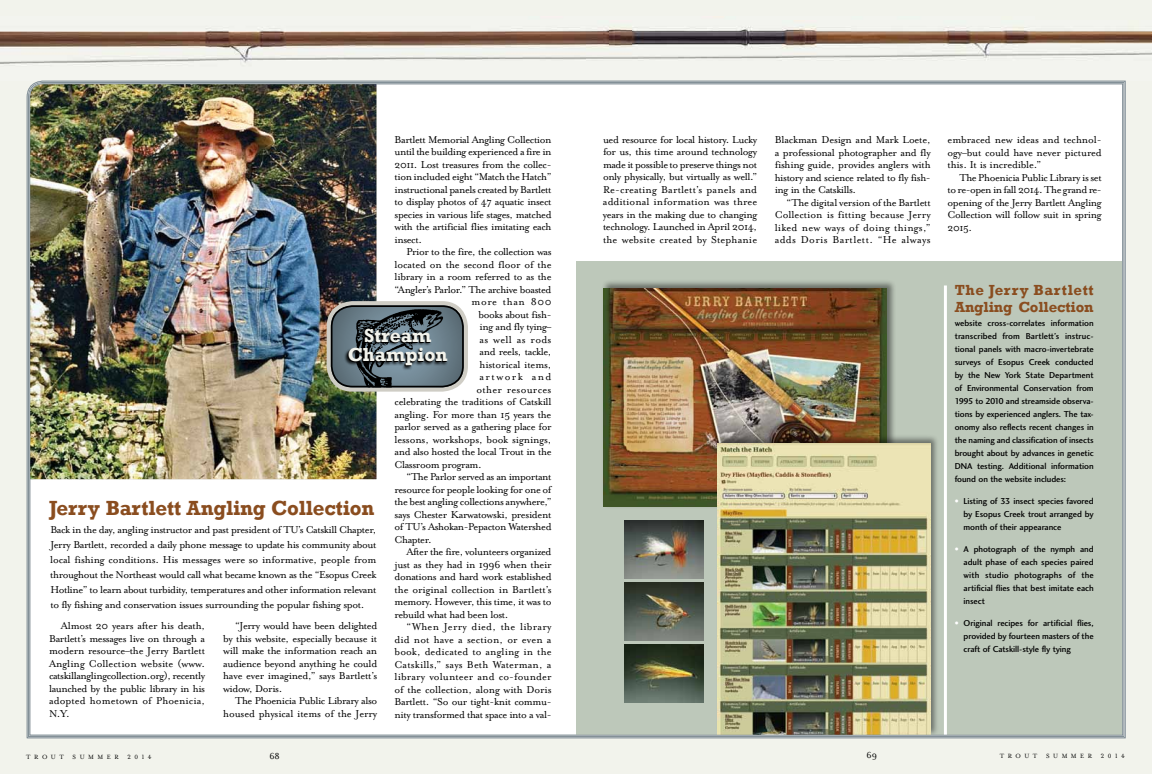
<style>
.page{position:relative;width:1152px;height:774px;background:#f2f3ec}
.page>*{position:absolute;margin:0;border:0;box-sizing:border-box;transform-origin:0 0}
.t1{font:700 21px "Rockwell";letter-spacing:-.01em;color:#8a4d1f}
.t2{font:700 19.4px/19.4px "Rockwell";color:#f2f3ec;text-align:center}
.t3{font:700 15px/17px "Rockwell";letter-spacing:-.01em;color:#8a4d1f}
.t4{font:11.5px/12.5px "Mrs Eaves Roman";letter-spacing:-.035em;color:#000;text-align:justify}
.t5{font:11.5px "Mrs Eaves Roman";letter-spacing:-.01em;color:#000}
.t6{font:11.5px "Mrs Eaves Roman";letter-spacing:.005em;color:#000}
.t7{font:11.5px "Mrs Eaves Roman";letter-spacing:.01em;color:#000}
.t8{font:11.5px "Mrs Eaves Roman";letter-spacing:.025em;color:#000}
.t9{font:11.5px "Mrs Eaves Roman";letter-spacing:.02em;color:#000}
.t10{font:11.5px "Mrs Eaves Roman";letter-spacing:-.015em;color:#000}
.t11{font:11.5px "Mrs Eaves Roman";letter-spacing:.05em;color:#000}
.t12{font:11.5px "Mrs Eaves Roman";letter-spacing:.125em;color:#000}
.t13{font:10px "Mrs Eaves Roman";color:#000}
.t14{font:8.9px/13px "Charlotte Sans Medium Plain";letter-spacing:-.01em;color:#000;text-align:justify}
.t15{font:7px "Mrs Eaves Small Caps";letter-spacing:.5em;color:#000}
.s1{color:#fff}
</style>
<div class="page">
<img style="left:0;top:26px;width:1152px;height:38px">
<img style="left:29px;top:83px;width:1094px;height:653px">
<p class="t4" style="left:395px;top:133px;width:159px">Bartlett Memorial Angling Collection until the building experienced a fire in 2011. Lost treasures from the collec&shy;tion included eight “Match the Hatch” instructional panels created by Bartlett to display photos of 47 aquatic insect species in various life stages, matched with the artificial flies imitating each insect.</p>
<p class="t4" style="left:406px;top:246px;width:147px">Prior to the fire, the collection was</p>
<p class="t5" style="left:395px;top:258px;width:158px">located on the second floor of the</p>
<p class="t4" style="left:395px;top:271px;width:158px">library in a room referred to as the</p>
<p class="t4" style="left:395px;top:283px;width:158px">“Angler’s Parlor.” The archive boasted</p>
<p class="t11" style="left:472px;top:296px;width:82px">more than 800</p>
<p class="t4" style="left:479px;top:308px;width:74px">books about fish-</p>
<p class="t4" style="left:480px;top:321px;width:74px">ing and fly tying–</p>
<p class="t8" style="left:480px;top:333px;width:74px">as well as rods</p>
<p class="t4" style="left:480px;top:346px;width:74px">and reels, tackle,</p>
<p class="t10" style="left:480px;top:358px;width:74px">historical items,</p>
<p class="t12" style="left:480px;top:371px;width:74px">artwork and</p>
<p class="t8" style="left:477px;top:383px;width:76px">other resources</p>
<p class="t4" style="left:395px;top:396px;width:158px">celebrating the traditions of Catskill</p>
<p class="t4" style="left:395px;top:408px;width:159px">angling. For more than 15 years the</p>
<p class="t4" style="left:395px;top:421px;width:159px">parlor served as a gathering place for</p>
<p class="t5" style="left:395px;top:433px;width:158px">lessons, workshops, book signings,</p>
<p class="t4" style="left:395px;top:446px;width:159px">and also hosted the local Trout in the</p>
<p class="t4" style="left:395px;top:458px;width:89px">Classroom program.</p>
<p class="t4" style="left:406px;top:471px;width:147px">“The Parlor served as an important</p>
<p class="t4" style="left:395px;top:483px;width:158px">resource for people looking for one of</p>
<p class="t4" style="left:395px;top:496px;width:159px">the best angling collections anywhere,”</p>
<p class="t4" style="left:395px;top:508px;width:158px">says Chester Karwatowski, president</p>
<p class="t4" style="left:395px;top:521px;width:158px">of TU’s Ashokan-Pepacton Watershed</p>
<p class="t4" style="left:395px;top:533px;width:39px">Chapter.</p>
<p class="t4" style="left:406px;top:546px;width:147px">After the fire, volunteers organized</p>
<p class="t4" style="left:395px;top:558px;width:159px">just as they had in 1996 when their</p>
<p class="t4" style="left:395px;top:571px;width:159px">donations and hard work established</p>
<p class="t5" style="left:395px;top:583px;width:159px">the original collection in Bartlett’s</p>
<p class="t4" style="left:395px;top:596px;width:158px">memory. However, this time, it was to</p>
<p class="t4" style="left:395px;top:608px;width:115px">rebuild what had been lost.</p>
<p class="t9" style="left:406px;top:621px;width:147px">“When Jerry died, the library</p>
<p class="t6" style="left:395px;top:633px;width:158px">did not have a section, or even a</p>
<p class="t6" style="left:395px;top:646px;width:158px">book, dedicated to angling in the</p>
<p class="t7" style="left:395px;top:658px;width:158px">Catskills,” says Beth Waterman, a</p>
<p class="t6" style="left:395px;top:671px;width:158px">library volunteer and co-founder</p>
<p class="t5" style="left:395px;top:683px;width:158px">of the collection, along with Doris</p>
<p class="t4" style="left:395px;top:696px;width:158px">Bartlett. “So our tight-knit commu-</p>
<p class="t4" style="left:395px;top:708px;width:158px">nity transformed that space into a val-</p>
<h2 class="t2" style="left:348px;top:326px;width:101px">Stream<br>Champion</h2>
<h1 class="t1" style="left:49px;top:495px;width:327px">Jerry Bartlett Angling Collection</h1>
<p class="t4" style="left:50px;top:523px;width:328px;line-height:15px">Back in the day, angling instructor and past president of TU’s Catskill Chapter, Jerry Bartlett, recorded a daily phone message to update his community about local fishing conditions. His messages were so informative, people from throughout the Northeast would call what became known as the “Esopus Creek Hotline” to learn about turbidity, temperatures and other information relevant to fly fishing and conservation issues surrounding the popular fishing spot.</p>
<p class="t4" style="left:223px;top:620px;width:156px;text-indent:12px">“Jerry would have been delighted by this website, especially because it will make the information reach an audience beyond anything he could have ever imagined,” says Bartlett’s widow, Doris.</p>
<p class="t4" style="left:223px;top:695px;width:156px;text-align:right">The Phoenicia Public Library also housed physical items of the Jerry</p>
<p class="t4" style="left:49px;top:620px;width:158px;text-indent:12px">Almost 20 years after his death, Bartlett’s messages live on through a modern resource–the Jerry Bartlett Angling Collection website (www. catskillanglingcollection.org), recently launched by the public library in his adopted hometown of Phoenicia, N.Y.</p>
<p class="t4" style="left:603px;top:133px;width:156px">ued resource for local history. Lucky for us, this time around technology made it possible to preserve things not only physically, but virtually as well.” Re-creating Bartlett’s panels and additional information was three years in the making due to changing technology. Launched in April 2014, the website created by Stephanie</p>
<p class="t4" style="left:775px;top:134px;width:158px">Blackman Design and Mark Loete, a professional photographer and fly fishing guide, provides anglers with history and science related to fly fish&shy;ing in the Catskills.</p>
<p class="t4" style="left:775px;top:196px;width:157px;text-indent:12px">“The digital version of the Bartlett Collection is fitting because Jerry liked new ways of doing things,” adds Doris Bartlett. “He always</p>
<p class="t4" style="left:948px;top:134px;width:156px">embraced new ideas and technol&shy;ogy–but could have never pictured this. It is incredible.”</p>
<p class="t4" style="left:948px;top:171px;width:156px;text-indent:12px">The Phoenicia Public Library is set to re-open in fall 2014. The grand re&shy;opening of the Jerry Bartlett Angling Collection will follow suit in spring 2015.</p>
<h3 class="t3" style="left:955px;top:281px;width:140px">The Jerry Bartlett<br>Angling Collection</h3>
<p class="t14" style="left:955px;top:316px;width:140px">website cross-correlates information transcribed from Bartlett’s instruc&shy;tional panels with macro-invertebrate surveys of Esopus Creek conducted by the New York State Department of Environmental Conservation from 1995 to 2010 and streamside observa&shy;tions by experienced anglers. The tax&shy;onomy also reflects recent changes in the naming and classification of insects brought about by advances in genetic DNA testing. Additional information found on the website includes:</p>
<p class="t14" style="left:964px;top:494px;width:132px;text-indent:-9px"><span class="s1">•</span> Listing of 33 insect species favored by Esopus Creek trout arranged by month of their appearance</p>
<p class="t14" style="left:964px;top:542px;width:132px;text-indent:-9px"><span class="s1">•</span> A photograph of the nymph and adult phase of each species paired with studio photographs of the artificial flies that best imitate each insect</p>
<p class="t14" style="left:964px;top:616px;width:132px;text-indent:-9px"><span class="s1">•</span> Original recipes for artificial flies, provided by fourteen masters of the craft of Catskill-style fly tying</p>
<p class="t15" style="left:27px;top:754px;width:39px">TROUT</p>
<p class="t15" style="left:73px;top:754px;width:28px">FALL</p>
<p class="t15" style="left:108px;top:754px;width:25px">2012</p>
<p class="t13" style="left:270px;top:751px;width:12px">68</p>
<p class="t13" style="left:858px;top:750px;width:21px">6969</p>
<p class="t15" style="left:1000px;top:752px;width:39px">TROUT</p>
<p class="t15" style="left:1046px;top:752px;width:48px">SUMMER</p>
<p class="t15" style="left:1101px;top:752px;width:26px">2014</p>
<p class="t15" style="left:1020px;top:753px;width:39px">TROUT</p>
<p class="t15" style="left:1066px;top:753px;width:28px">FALL</p>
<p class="t15" style="left:1101px;top:753px;width:25px">2012</p>
<p class="t15" style="left:73px;top:753px;width:48px">SUMMER</p>
<p class="t15" style="left:127px;top:753px;width:26px">2014</p>
</div>
